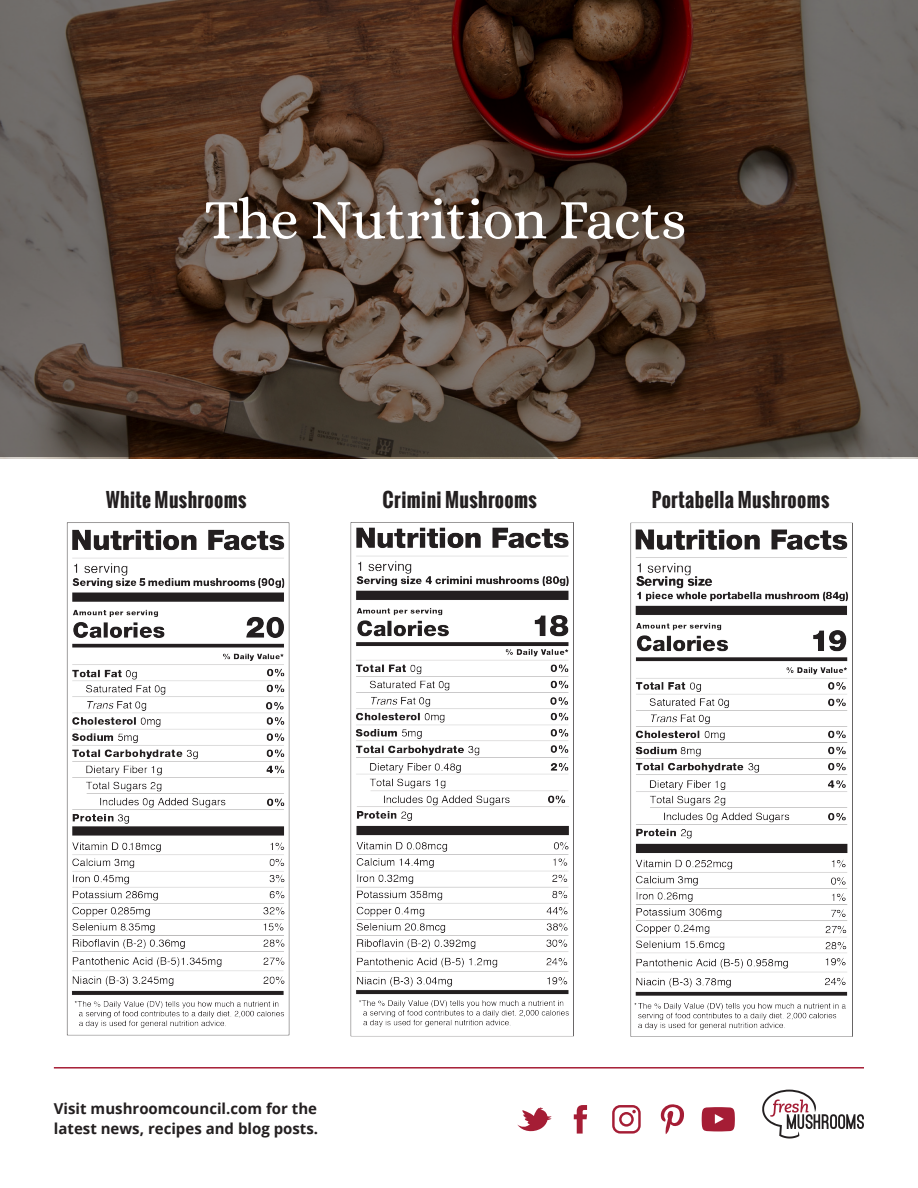
<style>
.page{position:relative;width:918px;height:1188px;background:#fff}
.page>*{position:absolute;margin:0;border:0;box-sizing:border-box;transform-origin:0 0}
.t1{font:57px "Alice";letter-spacing:-.015em;color:#fff}
.t2{font:700 19.5px "Oswald";letter-spacing:.02em;color:#231f20}
.t3{font:700 15px/19.5px "Open Sans";color:#231f20}
</style>
<div class="page">
<hr style="left:54px;top:1067px;width:810px;height:2px;background:#a61e36">
<svg style="left:612px;top:1105px;width:29px;height:29px"></svg>
<svg style="left:517px;top:1107px;width:35px;height:25px"></svg>
<svg style="left:574px;top:1105px;width:13px;height:29px"></svg>
<svg style="left:661px;top:1104px;width:23px;height:30px"></svg>
<svg style="left:702px;top:1107px;width:33px;height:24px"></svg>
<svg style="left:762px;top:1090px;width:102px;height:49px"></svg>
<img style="left:350px;top:522px;width:224px;height:515px">
<svg style="left:0;top:0;width:918px;height:457px;background:#554135"></svg>
<img style="left:630px;top:522px;width:223px;height:515px">
<img style="left:66px;top:522px;width:224px;height:514px">
<p class="t1" style="left:205px;top:189px;width:483px">The Nutrition Facts</p>
<p class="t2" style="left:106px;top:485px;width:142px">White Mushrooms</p>
<p class="t2" style="left:383px;top:485px;width:156px">Crimini Mushrooms</p>
<p class="t2" style="left:652px;top:485px;width:179px">Portabella Mushrooms</p>
<p class="t3" style="left:54px;top:1099px;width:266px">Visit mushroomcouncil.com for the latest news, recipes and blog posts.</p>
</div>
